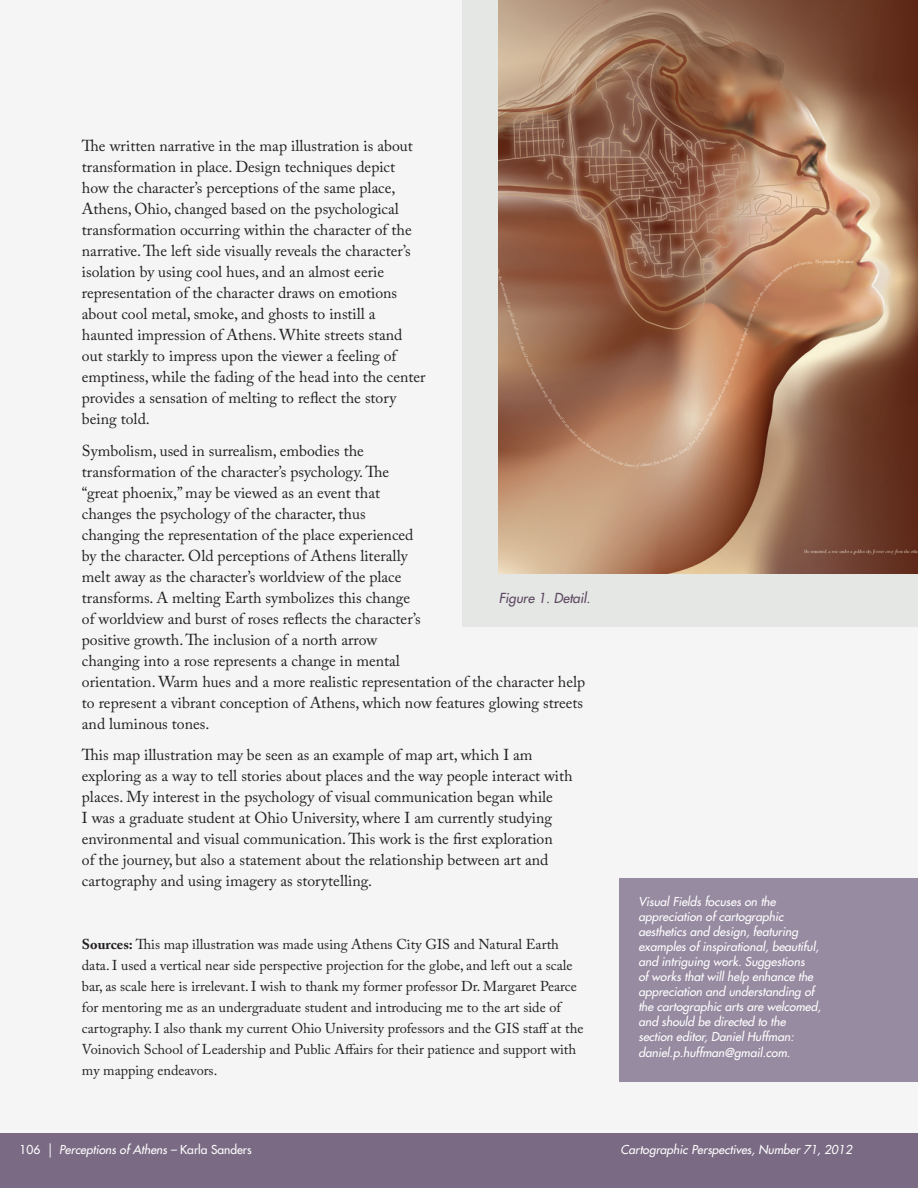
<style>
.page{position:relative;width:918px;height:1188px;background:#fff}
.page>*{position:absolute;margin:0;border:0;box-sizing:border-box;transform-origin:0 0}
.t1{font:15.75px/21px "Adobe Caslon Pro";color:#231f20}
.t2{font:14.25px/21px "Adobe Caslon Pro";color:#231f20}
.t3{font:italic 500 13.5px "Futura Std";color:#5d4661}
.t4{font:italic 500 12px/15.1px "Futura Std";color:#fff}
.s1{font-weight:700}
.s2{font-style:normal}
</style>
<div class="page">
<div style="left:0;top:0;width:918px;height:1136px;background:#f4f5f4"></div>
<div style="left:463px;top:0;width:455px;height:626px;background:#e4e7e4"></div>
<img style="left:499px;top:0;width:419px;height:574px">
<div style="left:0;top:1133px;width:918px;height:55px;background:#7a6a84"></div>
<div style="left:620px;top:878px;width:298px;height:203px;background:#978ba1"></div>
<p class="t1" style="left:82px;top:136px;width:345px">The written narrative in the map illustration is about transformation in place. Design techniques depict how the character’s perceptions of the same place, Athens, Ohio, changed based on the psychological transformation occurring within the character of the narrative. The left side visually reveals the character’s isolation by using cool hues, and an almost eerie representation of the character draws on emotions about cool metal, smoke, and ghosts to instill a haunted impression of Athens. White streets stand out starkly to impress upon the viewer a feeling of emptiness, while the fading of the head into the center provides a sensation of melting to reflect the story being told.</p>
<p class="t1" style="left:82px;top:440px;width:505px">Symbolism, used in surrealism, embodies the<br>transformation of the character’s psychology. The<br>“great phoenix,” may be viewed as an event that<br>changes the psychology of the character, thus<br>changing the representation of the place experienced<br>by the character. Old perceptions of Athens literally<br>melt away as the character’s worldview of the place<br>transforms. A melting Earth symbolizes this change<br>of worldview and burst of roses reflects the character’s<br>positive growth. The inclusion of a north arrow<br>changing into a rose represents a change in mental<br>orientation. Warm hues and a more realistic representation of the character help to represent a vibrant conception of Athens, which now features glowing streets and luminous tones.</p>
<p class="t1" style="left:82px;top:744px;width:492px">This map illustration may be seen as an example of map art, which I am exploring as a way to tell stories about places and the way people interact with places. My interest in the psychology of visual communication began while<br>I was a graduate student at Ohio University, where I am currently studying environmental and visual communication. This work is the first exploration<br>of the journey, but also a statement about the relationship between art and cartography and using imagery as storytelling.</p>
<p class="t3" style="left:499px;top:589px;width:93px">Figure 1. Detail.</p>
<p class="t2" style="left:82px;top:934px;width:503px"><span class="s1">Sources:</span> This map illustration was made using Athens City GIS and Natural Earth data. I used a vertical near side perspective projection for the globe, and left out a scale bar, as scale here is irrelevant. I wish to thank my former professor Dr. Margaret Pearce for mentoring me as an undergraduate student and introducing me to the art side of cartography. I also thank my current Ohio University professors and the GIS staff at the Voinovich School of Leadership and Public Affairs for their patience and support with my mapping endeavors.</p>
<p class="t4" style="left:638px;top:894px;width:184px">Visual Fields focuses on the appreciation of cartographic aesthetics and design, featuring examples of inspirational, beautiful, and intriguing work. Suggestions<br>of works that will help enhance the appreciation and understanding of the cartographic arts are welcomed, and should be directed to the section editor, Daniel Huffman: daniel.p.huffman@gmail.com.</p>
<p class="t4" style="left:20px;top:1143px;width:234px"><span class="s2">106</span> | Perceptions of Athens – <span class="s2">Karla Sanders</span></p>
<p class="t4" style="left:621px;top:1143px;width:233px">Cartographic Perspectives, Number 71, 2012</p>
</div>
